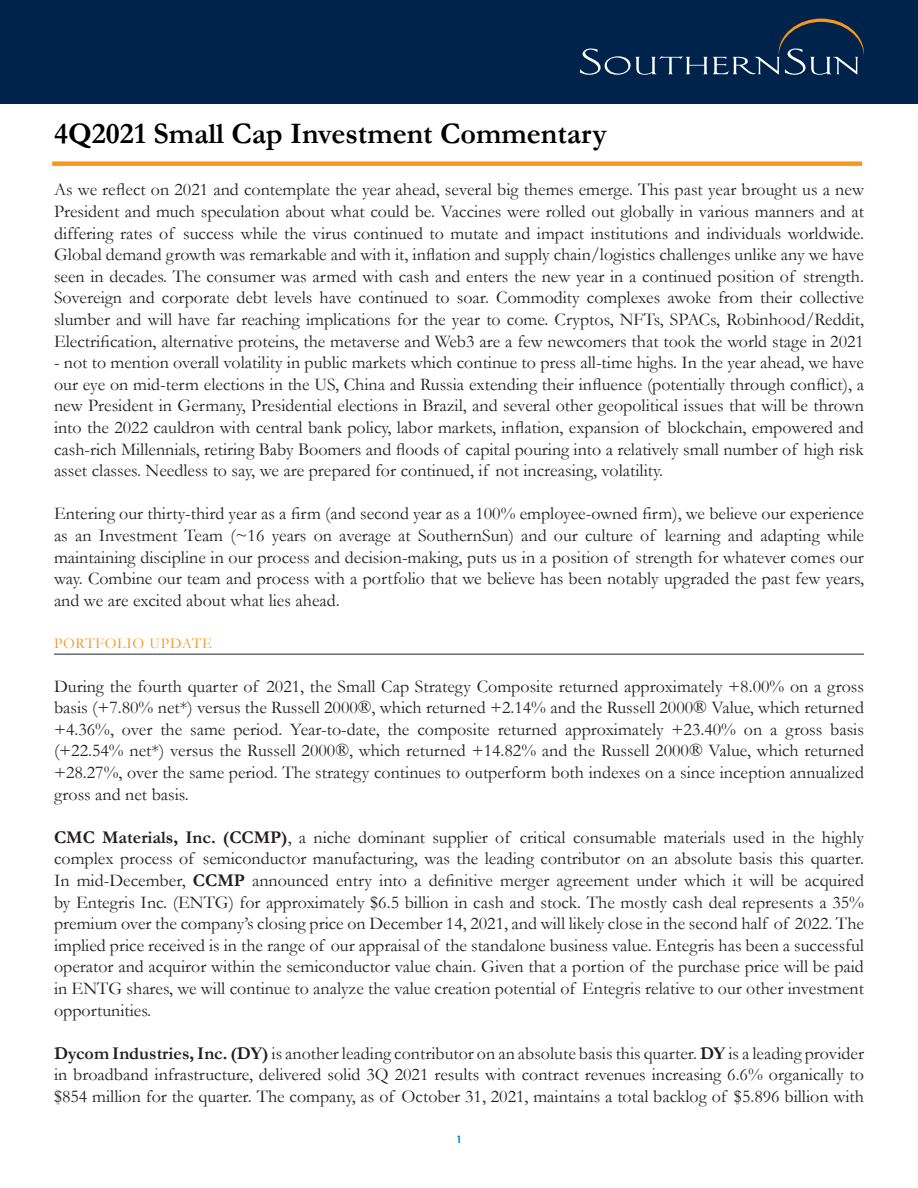
<style>
.page{position:relative;width:918px;height:1188px;background:#fff}
.page>*{position:absolute;margin:0;border:0;box-sizing:border-box;transform-origin:0 0}
.t1{font:700 30px "Garamond";color:#000}
.t2{font:18px/21.6px "Garamond";color:#231f20;text-align:justify}
.t3{font:15px "Garamond";letter-spacing:.05em;color:#f7971d}
.t4{font:700 condensed 12px "Tw Cen";color:#0079c2}
.s1{font-weight:700}
</style>
<div class="page">
<hr style="left:54px;top:654px;width:810px;height:1px;background:#231f20">
<div style="left:0;top:0;width:918px;height:104px;background:#00234c"></div>
<svg style="left:580px;top:19px;width:284px;height:56px"></svg>
<div style="left:52px;top:161px;width:810px;height:5px;background:#f7971d"></div>
<h1 class="t1" style="left:54px;top:113px;width:554px">4Q2021 Small Cap Investment Commentary</h1>
<p class="t2" style="left:54px;top:178px;width:812px">As we reflect on 2021 and contemplate the year ahead, several big themes emerge. This past year brought us a new President and much speculation about what could be. Vaccines were rolled out globally in various manners and at differing rates of success while the virus continued to mutate and impact institutions and individuals worldwide.<br>Global demand growth was remarkable and with it, inflation and supply chain/logistics challenges unlike any we have seen in decades. The consumer was armed with cash and enters the new year in a continued position of strength.<br>Sovereign and corporate debt levels have continued to soar. Commodity complexes awoke from their collective slumber and will have far reaching implications for the year to come. Cryptos, NFTs, SPACs, Robinhood/Reddit, Electrification, alternative proteins, the metaverse and Web3 are a few newcomers that took the world stage in 2021</p>
<p class="t2" style="left:54px;top:351px;width:812px">- not to mention overall volatility in public markets which continue to press all-time highs. In the year ahead, we have our eye on mid-term elections in the US, China and Russia extending their influence (potentially through conflict), a new President in Germany, Presidential elections in Brazil, and several other geopolitical issues that will be thrown into the 2022 cauldron with central bank policy, labor markets, inflation, expansion of blockchain, empowered and cash-rich Millennials, retiring Baby Boomers and floods of capital pouring into a relatively small number of high risk asset classes. Needless to say, we are prepared for continued, if not increasing, volatility.</p>
<p class="t2" style="left:54px;top:502px;width:812px">Entering our thirty-third year as a firm (and second year as a 100% employee-owned firm), we believe our experience as an Investment Team (~16 years on average at SouthernSun) and our culture of learning and adapting while maintaining discipline in our process and decision-making, puts us in a position of strength for whatever comes our way. Combine our team and process with a portfolio that we believe has been notably upgraded the past few years, and we are excited about what lies ahead.</p>
<p class="t3" style="left:54px;top:634px;width:159px">PORTFOLIO UPDATE</p>
<p class="t2" style="left:54px;top:675px;width:812px">During the fourth quarter of 2021, the Small Cap Strategy Composite returned approximately +8.00% on a gross basis (+7.80% net*) versus the Russell 2000®, which returned +2.14% and the Russell 2000® Value, which returned +4.36%, over the same period. Year-to-date, the composite returned approximately +23.40% on a gross basis (+22.54% net*) versus the Russell 2000®, which returned +14.82% and the Russell 2000® Value, which returned +28.27%, over the same period. The strategy continues to outperform both indexes on a since inception annualized gross and net basis.</p>
<p class="t2" style="left:54px;top:826px;width:812px"><span class="s1">CMC Materials, Inc. (CCMP)</span>, a niche dominant supplier of critical consumable materials used in the highly complex process of semiconductor manufacturing, was the leading contributor on an absolute basis this quarter.<br>In mid-December, <span class="s1">CCMP</span> announced entry into a definitive merger agreement under which it will be acquired by Entegris Inc. (ENTG) for approximately $6.5 billion in cash and stock. The mostly cash deal represents a 35% premium over the company’s closing price on December 14, 2021, and will likely close in the second half of 2022. The implied price received is in the range of our appraisal of the standalone business value. Entegris has been a successful operator and acquiror within the semiconductor value chain. Given that a portion of the purchase price will be paid in ENTG shares, we will continue to analyze the value creation potential of Entegris relative to our other investment opportunities.</p>
<p class="t2" style="left:54px;top:1042px;width:812px"><span class="s1">Dycom Industries, Inc. (DY)</span> is another leading contributor on an absolute basis this quarter. <span class="s1">DY</span> is a leading provider in broadband infrastructure, delivered solid 3Q 2021 results with contract revenues increasing 6.6% organically to $854 million for the quarter. The company, as of October 31, 2021, maintains a total backlog of $5.896 billion with</p>
<p class="t4" style="left:456px;top:1132px;width:7px">1</p>
</div>
